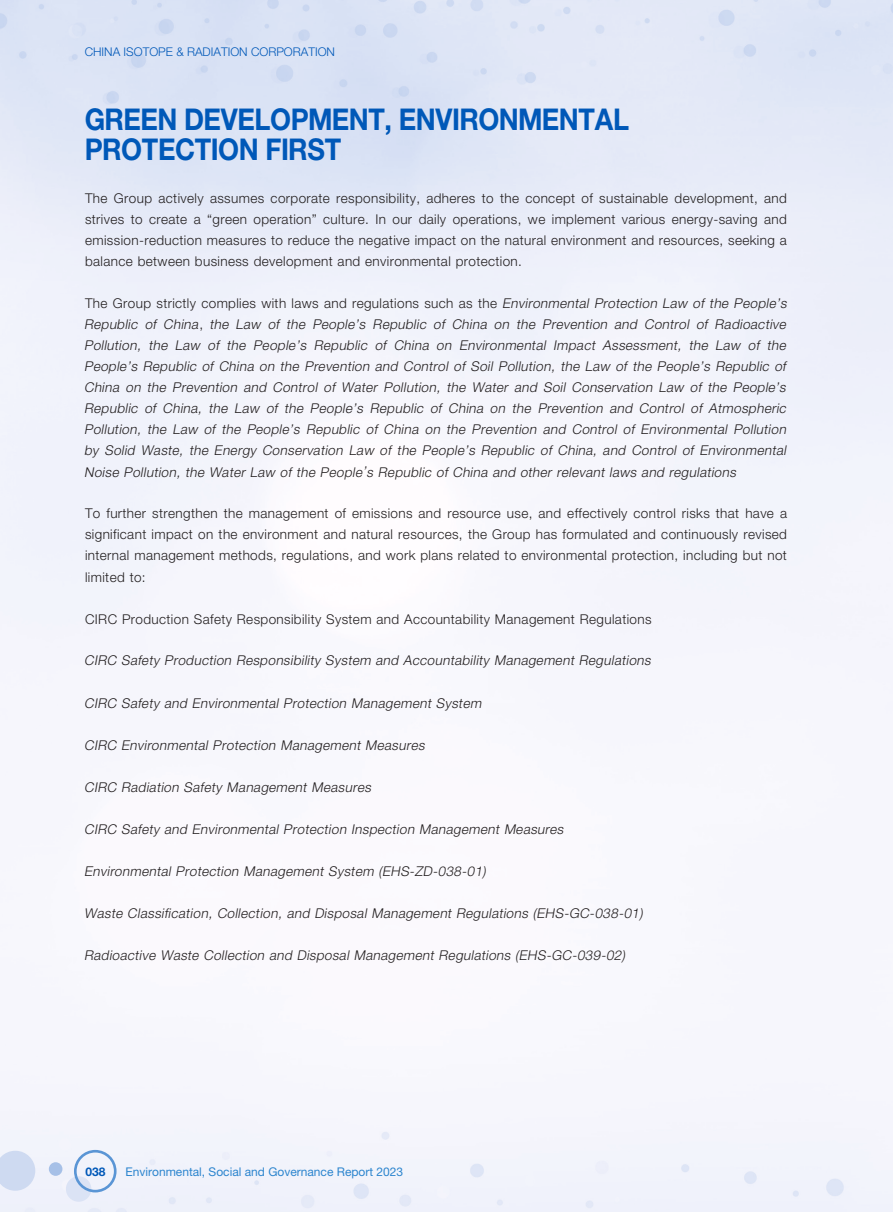
<style>
.page{position:relative;width:893px;height:1212px;background:#fff}
.page>*{position:absolute;margin:0;border:0;box-sizing:border-box;transform-origin:0 0}
.t1{font:700 30px/30px "Helvetica Neue LT Std";letter-spacing:-.02em;color:#0058b8;scale:.9 1}
.t2{font:italic 300 13.5px/21px "Helvetica Neue LT Std";color:#231f20;text-align:justify}
.t3{font:300 13.5px/21px "Helvetica Neue LT Std";letter-spacing:.03em;color:#231f20;text-align:justify}
.t4{font:12px "Helvetica Neue LT Std";color:#2c85ce}
.t5{font:300 12px "Helvetica Neue LT Std";color:#0058b8}
.t6{font:700 12px "Helvetica Neue LT Std";color:#0058b8}
.s1{font-style:normal}
</style>
<div class="page">
<img style="left:0;top:0;width:893px;height:1212px">
<div style="left:66px;top:1176px;width:25px;height:26px;background:#dbe3f5;border-radius:50%"></div>
<div style="left:49px;top:1162px;width:13px;height:14px;background:#a6c0e7;border-radius:50%"></div>
<svg style="left:0;top:1151px;width:35px;height:40px"></svg>
<div style="left:74px;top:1150px;width:43px;height:42px;border:3px solid #5a95d5;border-radius:50%"></div>
<p class="t5" style="left:85px;top:44px;width:252px">CHINA ISOTOPE &amp; RADIATION CORPORATION</p>
<h1 class="t1" style="left:85px;top:104px;width:606px">GREEN DEVELOPMENT, ENVIRONMENTAL<br>PROTECTION FIRST</h1>
<p class="t3" style="left:85px;top:188px;width:703px">The Group actively assumes corporate responsibility, adheres to the concept of sustainable development, and strives to create a “green operation” culture. In our daily operations, we implement various energy-saving and emission-reduction measures to reduce the negative impact on the natural environment and resources, seeking a balance between business development and environmental protection.</p>
<p class="t2" style="left:84px;top:293px;width:707px"><span class="s1">The Group strictly complies with laws and regulations such as the</span> Environmental Protection Law of the People’s Republic of China<span class="s1">,</span> the Law of the People’s Republic of China on the Prevention and Control of Radioactive Pollution, the Law of the People’s Republic of China on Environmental Impact Assessment, the Law of the People’s Republic of China on the Prevention and Control of Soil Pollution, the Law of the People’s Republic of China on the Prevention and Control of Water Pollution, the Water and Soil Conservation Law of the People’s Republic of China, the Law of the People’s Republic of China on the Prevention and Control of Atmospheric Pollution, the Law of the People’s Republic of China on the Prevention and Control of Environmental Pollution by Solid Waste, the Energy Conservation Law of the People’s Republic of China, and Control of Environmental Noise Pollution, the Water Law of the People’s Republic of China and other relevant laws and regulations</p>
<p class="t3" style="left:85px;top:503px;width:703px">To further strengthen the management of emissions and resource use, and effectively control risks that have a significant impact on the environment and natural resources, the Group has formulated and continuously revised internal management methods, regulations, and work plans related to environmental protection, including but not limited to:</p>
<p class="t3" style="left:85px;top:608px;width:568px">CIRC Production Safety Responsibility System and Accountability Management Regulations</p>
<p class="t2" style="left:84px;top:650px;width:571px">CIRC Safety Production Responsibility System and Accountability Management Regulations</p>
<p class="t2" style="left:84px;top:692px;width:401px">CIRC Safety and Environmental Protection Management System</p>
<p class="t2" style="left:84px;top:734px;width:345px">CIRC Environmental Protection Management Measures</p>
<p class="t2" style="left:84px;top:776px;width:291px">CIRC Radiation Safety Management Measures</p>
<p class="t2" style="left:84px;top:818px;width:484px">CIRC Safety and Environmental Protection Inspection Management Measures</p>
<p class="t2" style="left:84px;top:860px;width:403px">Environmental Protection Management System (EHS-ZD-038-01)</p>
<p class="t2" style="left:84px;top:902px;width:560px">Waste Classification, Collection, and Disposal Management Regulations (EHS-GC-038-01)</p>
<p class="t2" style="left:84px;top:944px;width:542px">Radioactive Waste Collection and Disposal Management Regulations (EHS-GC-039-02)</p>
<p class="t6" style="left:85px;top:1164px;width:22px">038</p>
<p class="t4" style="left:125px;top:1164px;width:279px">Environmental, Social and Governance Report 2023</p>
</div>
